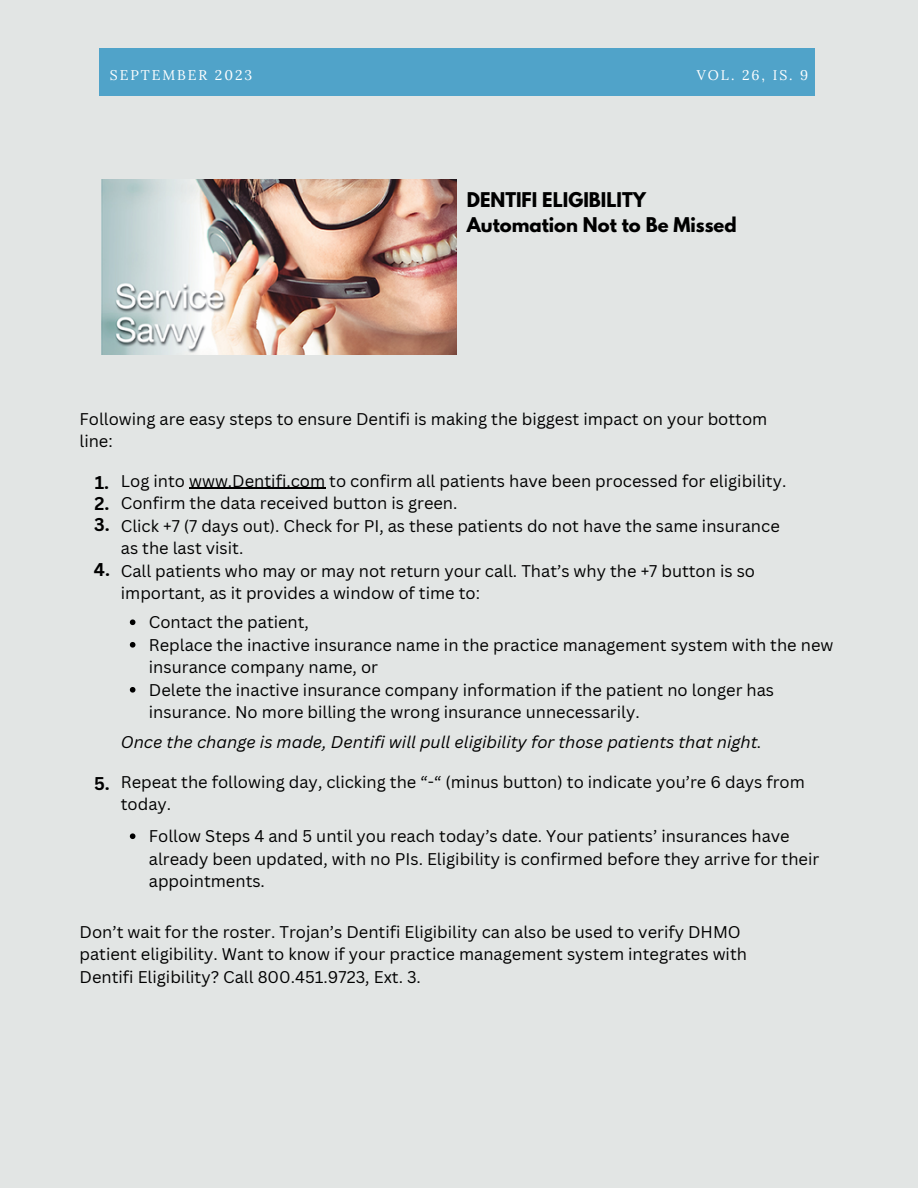
<style>
.page{position:relative;width:918px;height:1188px;background:#e2e5e4}
.page>*{position:absolute;margin:0;border:0;box-sizing:border-box;transform-origin:0 0}
.t1{font:700 18px "League Spartan";color:#000}
.t2{font:700 18px "Canva Sans";color:#000}
.t3{font:16.5px/22.5px "Canva Sans";color:#000}
.t4{font:italic 16.5px "Canva Sans";color:#000}
.t5{font:13.95px "Lora";letter-spacing:.14em;color:#fff}
</style>
<div class="page">
<svg style="left:130px;top:619px;width:5px;height:6px"></svg>
<svg style="left:130px;top:642px;width:5px;height:6px"></svg>
<svg style="left:130px;top:687px;width:5px;height:6px"></svg>
<div style="left:99px;top:49px;width:716px;height:46px;background:#50a3c9"></div>
<img style="left:102px;top:180px;width:354px;height:174px">
<hr style="left:189px;top:488px;width:136px;height:1px;background:#000">
<svg style="left:130px;top:833px;width:5px;height:6px"></svg>
<p class="t5" style="left:110px;top:66px;width:144px">SEPTEMBER 2023</p>
<p class="t5" style="left:697px;top:66px;width:113px">VOL. 26, IS. 9</p>
<p class="t1" style="left:467px;top:191px;width:181px">DENTIFI ELIGIBILITY</p>
<p class="t1" style="left:467px;top:215px;width:272px">Automation Not to Be Missed</p>
<p class="t3" style="left:80px;top:407px;width:689px">Following are easy steps to ensure Dentifi is making the biggest impact on your bottom line:</p>
<p class="t3" style="left:121px;top:469px;width:667px">Log into www.Dentifi.com to confirm all patients have been processed for eligibility.</p>
<p class="t3" style="left:121px;top:492px;width:338px">Confirm the data received button is green.</p>
<p class="t3" style="left:121px;top:514px;width:660px">Click +7 (7 days out). Check for PI, as these patients do not have the same insurance as the last visit.</p>
<p class="t3" style="left:121px;top:559px;width:636px">Call patients who may or may not return your call. That’s why the +7 button is so important, as it provides a window of time to:</p>
<p class="t2" style="left:95px;top:470px;width:16px">1.</p>
<p class="t2" style="left:94px;top:491px;width:16px">2.</p>
<p class="t2" style="left:94px;top:512px;width:17px">3.</p>
<p class="t2" style="left:94px;top:557px;width:18px">4.</p>
<p class="t2" style="left:94px;top:770px;width:17px">5.</p>
<p class="t3" style="left:149px;top:611px;width:162px">Contact the patient,</p>
<p class="t3" style="left:149px;top:633px;width:686px">Replace the inactive insurance name in the practice management system with the new insurance company name, or</p>
<p class="t3" style="left:149px;top:678px;width:627px">Delete the inactive insurance company information if the patient no longer has insurance. No more billing the wrong insurance unnecessarily.</p>
<p class="t4" style="left:121px;top:730px;width:643px">Once the change is made, Dentifi will pull eligibility for those patients that night.</p>
<p class="t3" style="left:121px;top:770px;width:686px">Repeat the following day, clicking the “-“ (minus button) to indicate you’re 6 days from today.</p>
<p class="t3" style="left:149px;top:825px;width:672px">Follow Steps 4 and 5 until you reach today’s date. Your patients’ insurances have already been updated, with no PIs. Eligibility is confirmed before they arrive for their appointments.</p>
<p class="t3" style="left:80px;top:920px;width:669px">Don’t wait for the roster. Trojan’s Dentifi Eligibility can also be used to verify DHMO patient eligibility. Want to know if your practice management system integrates with<br>Dentifi Eligibility? Call 800.451.9723, Ext. 3.</p>
</div>
